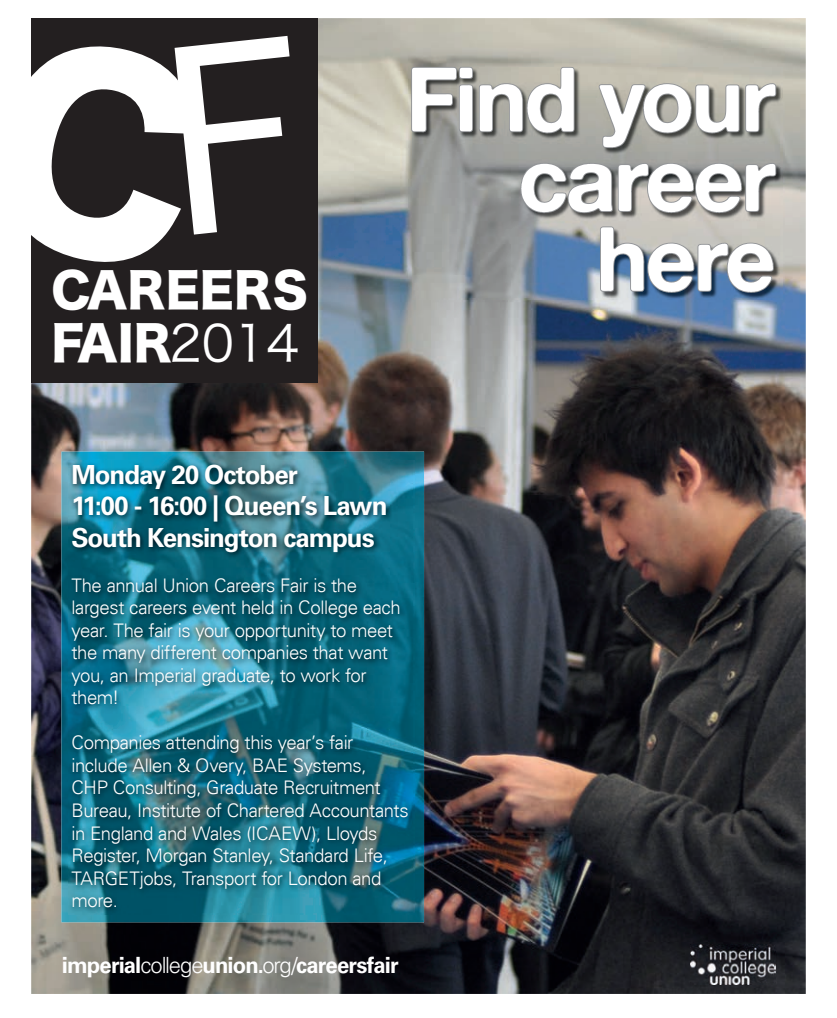
<style>
.page{position:relative;width:837px;height:1018px;background:#fff}
.page>*{position:absolute;margin:0;border:0;box-sizing:border-box;transform-origin:0 0}
.t1{font:89.1px/79.7px "Alte Haas Grotesk Bold";letter-spacing:-.03em;color:#fff;text-align:right}
.t2{font:47.3px/52.5px "Hira Kaku Std W8";color:#fff}
.t3{font:700 26.3px/31.5px "Univers LT";letter-spacing:-.04em;color:#fff}
.t4{font:700 22.3px "Univers LT";letter-spacing:-.04em;color:#fff}
.t5{font:300 18.8px/22.5px "Univers";letter-spacing:-.025em;color:#fff}
.s1{font-family:"Hira Kaku Pro W3";font-size:49.8px}
.s2{font-weight:300}
</style>
<div class="page">
<img style="left:31px;top:18px;width:774px;height:976px">
<div style="left:31px;top:18px;width:286px;height:364px;background:#231f20"></div>
<img style="left:412px;top:68px;width:370px;height:231px">
<svg style="left:410px;top:66px;width:165px;height:68px;background:#7b7b76"></svg>
<svg style="left:597px;top:82px;width:180px;height:67px;background:#868680"></svg>
<svg style="left:519px;top:162px;width:258px;height:52px;background:#767775"></svg>
<svg style="left:599px;top:225px;width:175px;height:69px;background:#778089"></svg>
<img style="left:61px;top:451px;width:363px;height:471px">
<img style="left:68px;top:461px;width:347px;height:453px">
<img style="left:690px;top:944px;width:85px;height:40px">
<h2 class="t2" style="left:52px;top:265px;width:258px">CAREERS<br>FAIR<span class="s1">2014</span></h2>
<h1 class="t1" style="left:406px;top:58px;width:371px">Find your career here</h1>
<h3 class="t3" style="left:71px;top:459px;width:317px">Monday 20 October<br>11:00 - 16:00 | Queen’s Lawn<br>South Kensington campus</h3>
<p class="t5" style="left:71px;top:574px;width:331px">The annual Union Careers Fair is the largest careers event held in College each year. The fair is your opportunity to meet the many different companies that want you, an Imperial graduate, to work for them!</p>
<p class="t5" style="left:71px;top:731px;width:338px">Companies attending this year’s fair include Allen &amp; Overy, BAE Systems,<br>CHP Consulting, Graduate Recruitment Bureau, Institute of Chartered Accountants in England and Wales (ICAEW), Lloyds Register, Morgan Stanley, Standard Life, TARGETjobs, Transport for London and more.</p>
<p class="t4" style="left:62px;top:952px;width:338px">imperial<span class="s2">college</span>union.<span class="s2">org/</span>careersfair</p>
</div>
